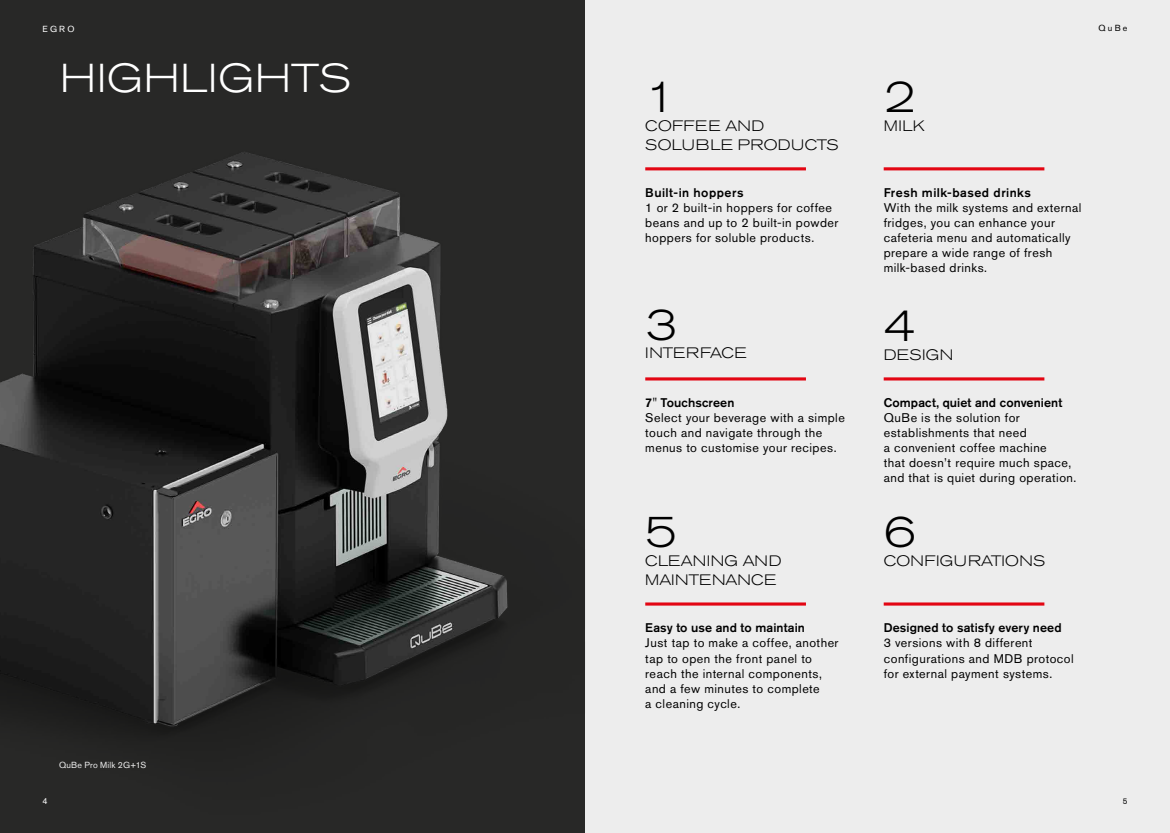
<style>
.page{position:relative;width:1170px;height:833px;background:#fff}
.page>*{position:absolute;margin:0;border:0;box-sizing:border-box;transform-origin:0 0}
.t1{font:300 expanded 43.75px "Akzidenz Grotesk BQ";color:#000}
.t2{font:300 expanded 40px "Akzidenz Grotesk BQ";letter-spacing:.02em;color:#fff}
.t3{font:300 expanded 15px/18.8px "Akzidenz Grotesk BQ";letter-spacing:.02em;color:#000}
.t4{font:300 expanded 15px/18.8px "Akzidenz Grotesk BQ";color:#000}
.t5{font:12.5px/15px "Akzidenz Grotesk BQ";letter-spacing:.035em;color:#000}
.t6{font:500 12.5px "Akzidenz Grotesk BQ";letter-spacing:.01em;color:#000}
.t7{font:500 12.5px "Akzidenz Grotesk BQ";letter-spacing:.035em;color:#000}
.t8{font:500 12.5px "Akzidenz Grotesk BQ";letter-spacing:.04em;color:#000}
.t9{font:8.75px "Akzidenz Grotesk BQ";letter-spacing:.02em;color:#ededed}
.t10{font:8.75px "Akzidenz Grotesk BQ";color:#fff}
.t11{font:8.75px "Akzidenz Grotesk BQ";color:#000}
.t12{font:8.12px "Akzidenz Grotesk BQ";color:#000}
</style>
<div class="page">
<div style="left:585px;top:0;width:584px;height:833px;background:#ededed"></div>
<img style="left:0;top:0;width:585px;height:833px">
<hr style="left:645px;top:167px;width:160px;height:3px;background:#e30613">
<hr style="left:645px;top:377px;width:160px;height:3px;background:#e30613">
<hr style="left:645px;top:602px;width:160px;height:3px;background:#e30613">
<hr style="left:883px;top:167px;width:161px;height:3px;background:#e30613">
<hr style="left:883px;top:377px;width:161px;height:3px;background:#e30613">
<hr style="left:883px;top:602px;width:161px;height:3px;background:#e30613">
<p class="t10" style="left:43px;top:24px;width:33px">EGRO</p>
<h2 class="t2" style="left:60px;top:56px;width:292px">HIGHLIGHTS</h2>
<p class="t10" style="left:43px;top:796px;width:7px">4</p>
<p class="t9" style="left:59px;top:759px;width:89px">QuBe Pro Milk 2G+1S</p>
<h1 class="t1" style="left:645px;top:72px;width:33px">1</h1>
<p class="t3" style="left:645px;top:116px;width:195px">COFFEE AND<br>SOLUBLE PRODUCTS</p>
<p class="t8" style="left:645px;top:185px;width:100px">Built-in hoppers</p>
<p class="t5" style="left:645px;top:200px;width:195px">1 or 2 built-in hoppers for coffee beans and up to 2 built-in powder hoppers for soluble products.</p>
<h1 class="t1" style="left:645px;top:299px;width:33px">3</h1>
<p class="t3" style="left:645px;top:344px;width:103px">INTERFACE</p>
<p class="t6" style="left:645px;top:395px;width:91px">7" Touchscreen</p>
<p class="t5" style="left:645px;top:410px;width:201px">Select your beverage with a simple touch and navigate through the menus to customise your recipes.</p>
<h1 class="t1" style="left:645px;top:507px;width:33px">5</h1>
<p class="t4" style="left:645px;top:551px;width:138px">CLEANING AND<br>MAINTENANCE</p>
<p class="t6" style="left:645px;top:620px;width:161px">Easy to use and to maintain</p>
<p class="t5" style="left:645px;top:635px;width:195px">Just tap to make a coffee, another tap to open the front panel to reach the internal components, and a few minutes to complete<br>a cleaning cycle.</p>
<h1 class="t1" style="left:883px;top:72px;width:33px">2</h1>
<p class="t3" style="left:883px;top:116px;width:42px">MILK</p>
<p class="t11" style="left:1098px;top:23px;width:30px">QuBe</p>
<p class="t7" style="left:883px;top:185px;width:149px">Fresh milk-based drinks</p>
<p class="t5" style="left:883px;top:200px;width:199px">With the milk systems and external fridges, you can enhance your cafeteria menu and automatically prepare a wide range of fresh milk-based drinks.</p>
<h1 class="t1" style="left:883px;top:301px;width:33px">4</h1>
<p class="t3" style="left:883px;top:345px;width:71px">DESIGN</p>
<p class="t6" style="left:883px;top:395px;width:180px">Compact, quiet and convenient</p>
<p class="t5" style="left:883px;top:410px;width:194px">QuBe is the solution for establishments that need<br>a convenient coffee machine<br>that doesn’t require much space, and that is quiet during operation.</p>
<h1 class="t1" style="left:883px;top:507px;width:33px">6</h1>
<p class="t3" style="left:883px;top:551px;width:163px">CONFIGURATIONS</p>
<p class="t6" style="left:883px;top:620px;width:179px">Designed to satisfy every need</p>
<p class="t5" style="left:883px;top:635px;width:192px">3 versions with 8 different configurations and MDB protocol for external payment systems.</p>
<p class="t12" style="left:1122px;top:796px;width:6px">5</p>
</div>
